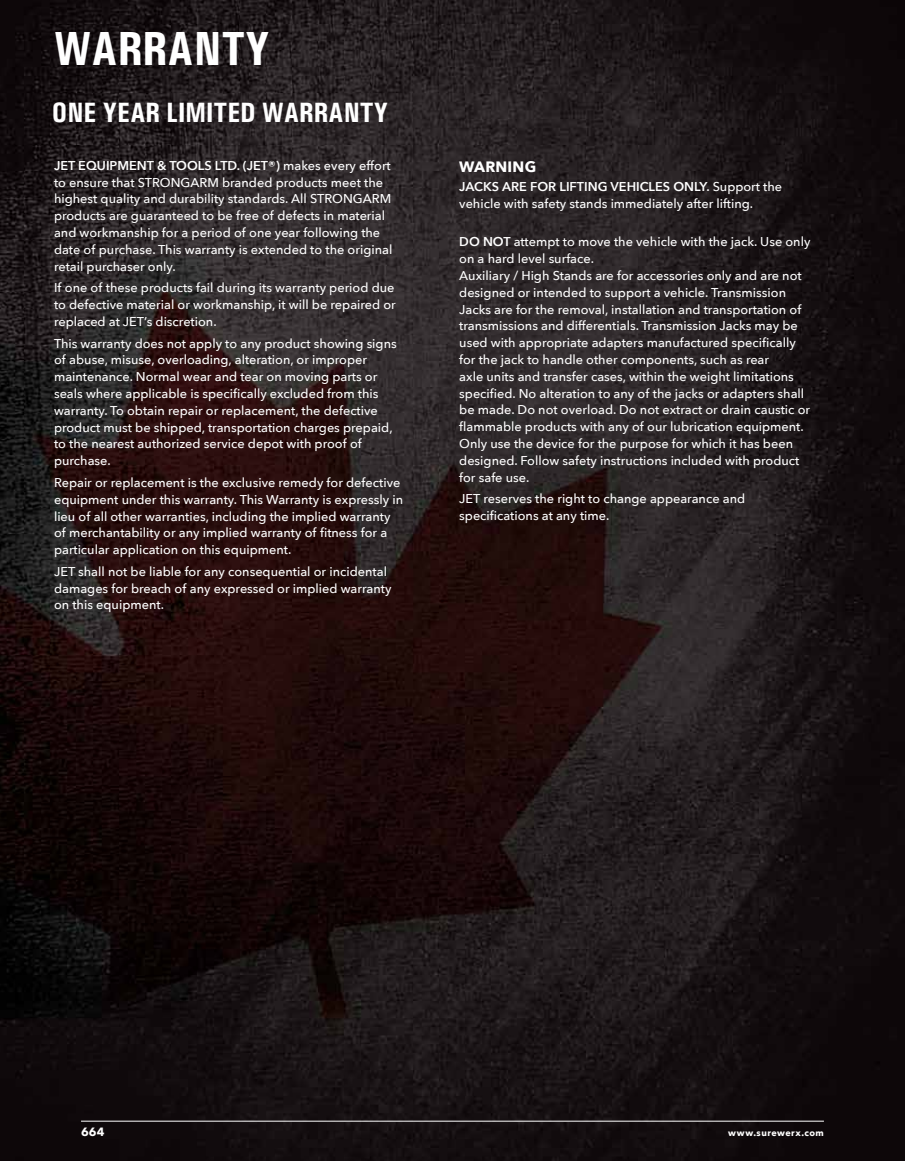
<style>
.page{position:relative;width:905px;height:1161px;background:#fff}
.page>*{position:absolute;margin:0;border:0;box-sizing:border-box;transform-origin:0 0}
.t1{font:700 condensed 48px "Univers";color:#fff}
.t2{font:700 condensed 28.05px "Univers";color:#fff}
.t3{font:700 15px "Avenir Next";letter-spacing:.015em;color:#fff}
.t4{font:500 12.75px/16.8px "Avenir Next";color:#fff}
.t5{font:700 12px "Avenir Next";color:#fff}
.t6{font:700 9px "Avenir Next";letter-spacing:.055em;color:#fff}
.s1{font-weight:600}
</style>
<div class="page">
<img style="left:0;top:0;width:904px;height:1161px">
<hr style="left:81px;top:1121px;width:743px;height:1px;background:#fff">
<h1 class="t1" style="left:54px;top:20px;width:217px">WARRANTY</h1>
<h2 class="t2" style="left:52px;top:96px;width:338px">ONE YEAR LIMITED WARRANTY</h2>
<p class="t4" style="left:54px;top:157px;width:340px"><span class="s1">JET EQUIPMENT &amp; TOOLS LTD. (JET®)</span> makes every effort to ensure that STRONGARM branded products meet the highest quality and durability standards. All STRONGARM products are guaranteed to be free of defects in material and workmanship for a period of one year following the date of purchase. This warranty is extended to the original retail purchaser only.</p>
<p class="t4" style="left:54px;top:279px;width:343px;text-align:justify">If one of these products fail during its warranty period due to defective material or workmanship, it will be repaired or replaced at JET’s discretion.</p>
<p class="t4" style="left:54px;top:334px;width:344px">This warranty does not apply to any product showing signs of abuse, misuse, overloading, alteration, or improper maintenance. Normal wear and tear on moving parts or seals where applicable is specifically excluded from this warranty. To obtain repair or replacement, the defective product must be shipped, transportation charges prepaid, to the nearest authorized service depot with proof of purchase.</p>
<p class="t4" style="left:54px;top:474px;width:350px">Repair or replacement is the exclusive remedy for defective equipment under this warranty. This Warranty is expressly in lieu of all other warranties, including the implied warranty of merchantability or any implied warranty of fitness for a particular application on this equipment.</p>
<p class="t4" style="left:54px;top:563px;width:339px">JET shall not be liable for any consequential or incidental damages for breach of any expressed or implied warranty on this equipment.</p>
<p class="t3" style="left:459px;top:154px;width:78px">WARNING</p>
<p class="t4" style="left:459px;top:178px;width:324px"><span class="s1">JACKS ARE FOR LIFTING VEHICLES ONLY.</span> Support the vehicle with safety stands immediately after lifting.</p>
<p class="t4" style="left:459px;top:233px;width:353px"><span class="s1">DO NOT</span> attempt to move the vehicle with the jack. Use only on a hard level surface.<br>Auxiliary / High Stands are for accessories only and are not designed or intended to support a vehicle. Transmission Jacks are for the removal, installation and transportation of transmissions and differentials. Transmission Jacks may be used with appropriate adapters manufactured specifically for the jack to handle other components, such as rear<br>axle units and transfer cases, within the weight limitations specified. No alteration to any of the jacks or adapters shall be made. Do not overload. Do not extract or drain caustic or flammable products with any of our lubrication equipment.<br>Only use the device for the purpose for which it has been designed. Follow safety instructions included with product for safe use.</p>
<p class="t4" style="left:459px;top:490px;width:287px">JET reserves the right to change appearance and specifications at any time.</p>
<p class="t5" style="left:81px;top:1122px;width:25px">664</p>
<p class="t6" style="left:728px;top:1125px;width:97px">www.surewerx.com</p>
</div>
